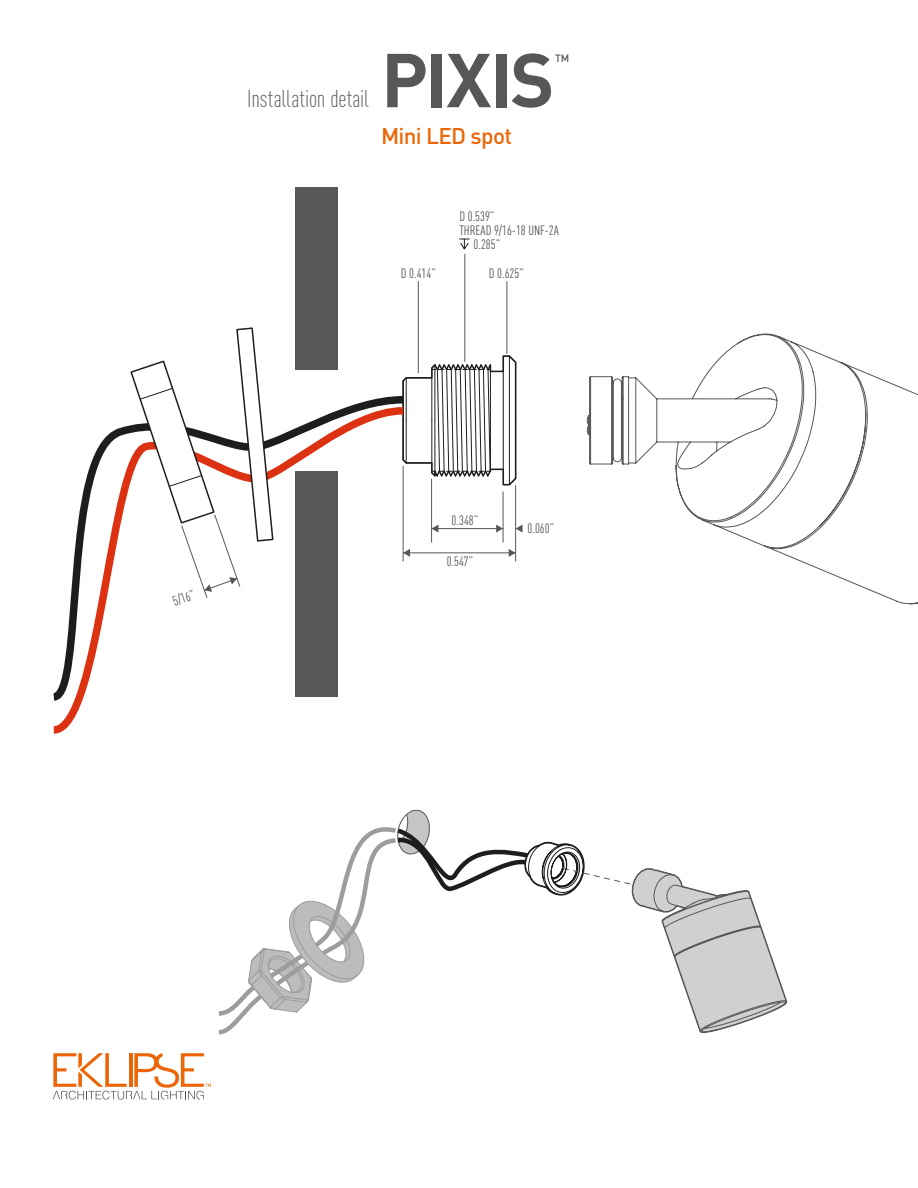
<style>
.page{position:relative;width:918px;height:1188px;background:#fff}
.page>*{position:absolute;margin:0;border:0;box-sizing:border-box;transform-origin:0 0}
.t1{font:700 75px "DINOT";letter-spacing:-.03em;color:#575756}
.t2{font:300 condensed 24px "DINOT";color:#575756}
.t3{font:500 22.5px "DINOT";letter-spacing:-.03em;color:#ec6608}
.t4{font:condensed 13.5px/14.2px "DINOT";color:#575756}
.t5{font:500 10.5px "DINOT";color:#575756}
</style>
<div class="page">
<hr style="left:507px;top:281px;width:1px;height:73px;background:#575756">
<hr style="left:515px;top:485px;width:1px;height:76px;background:#575756">
<hr style="left:503px;top:492px;width:1px;height:50px;background:#575756">
<hr style="left:431px;top:479px;width:1px;height:63px;background:#575756">
<hr style="left:465px;top:254px;width:1px;height:108px;background:#575756">
<hr style="left:418px;top:281px;width:1px;height:92px;background:#575756">
<hr style="left:432px;top:528px;width:71px;height:1px;background:#575756">
<hr style="left:403px;top:553px;width:113px;height:1px;background:#575756">
<svg style="left:509px;top:549px;width:7px;height:8px"></svg>
<svg style="left:496px;top:525px;width:7px;height:8px"></svg>
<svg style="left:432px;top:525px;width:6px;height:8px"></svg>
<svg style="left:516px;top:525px;width:7px;height:8px"></svg>
<svg style="left:459px;top:238px;width:11px;height:12px"></svg>
<svg style="left:402px;top:355px;width:115px;height:131px"></svg>
<div style="left:295px;top:187px;width:43px;height:183px;background:#575756"></div>
<svg style="left:53px;top:403px;width:358px;height:331px"></svg>
<svg style="left:129px;top:327px;width:145px;height:271px"></svg>
<svg style="left:586px;top:333px;width:332px;height:272px"></svg>
<svg style="left:218px;top:810px;width:570px;height:225px"></svg>
<svg style="left:53px;top:1053px;width:158px;height:47px"></svg>
<h2 class="t2" style="left:247px;top:85px;width:123px">Installation detail</h2>
<h1 class="t1" style="left:381px;top:31px;width:175px">PIXIS</h1>
<p class="t5" style="left:555px;top:51px;width:16px">TM</p>
<h3 class="t3" style="left:381px;top:122px;width:133px">Mini LED spot</h3>
<p class="t4" style="left:401px;top:266px;width:36px">D 0.414”</p>
<p class="t4" style="left:459px;top:209px;width:36px">D 0.539”</p>
<p class="t4" style="left:473px;top:223px;width:87px;text-indent:-14px">THREAD 9/16-18 UNF-2A<br>0.285”</p>
<p class="t4" style="left:489px;top:266px;width:36px">D 0.625”</p>
<p class="t4" style="left:171px;top:595px;width:24px;rotate:-19deg">5/16”</p>
<p class="t4" style="left:452px;top:513px;width:28px">0.348”</p>
<p class="t4" style="left:447px;top:554px;width:28px">0.547”</p>
<p class="t4" style="left:528px;top:521px;width:28px">0.060”</p>
</div>
